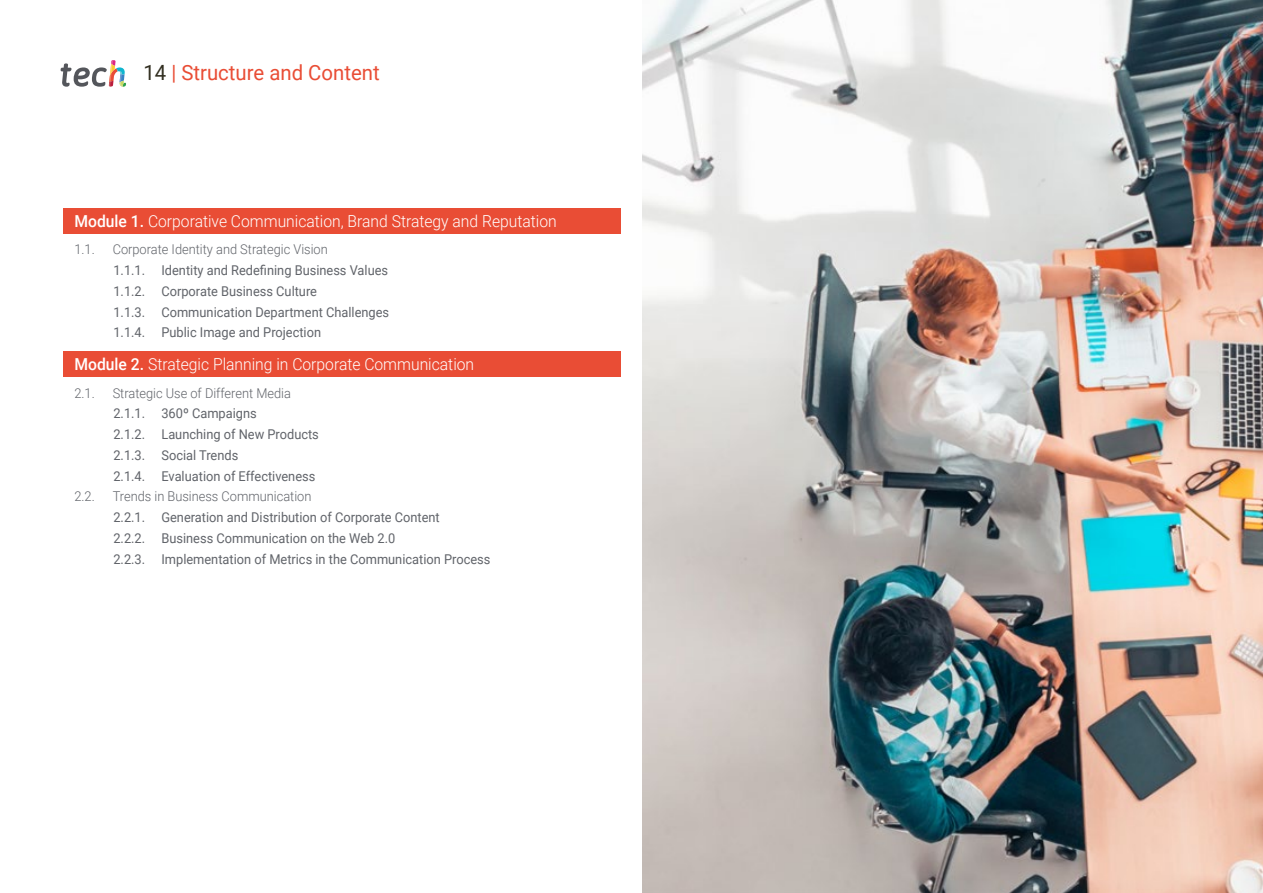
<style>
.page{position:relative;width:1263px;height:893px;background:#fff}
.page>*{position:absolute;margin:0;border:0;box-sizing:border-box;transform-origin:0 0}
.t1{font:21px "Roboto";color:#e94d35}
.t2{font:300 16.5px "Roboto";color:#fff;scale:.95 1}
.t3{font:13.5px/20.7px "Roboto";color:#61646a;scale:.95 1}
.t4{font:300 13.5px "Roboto";color:#61646a;scale:.95 1}
.s1{color:#312e20}
.s2{font-weight:500}
</style>
<div class="page">
<svg style="left:61px;top:60px;width:65px;height:27px"></svg>
<div style="left:63px;top:208px;width:558px;height:25px;background:#e94d35"></div>
<div style="left:63px;top:352px;width:558px;height:25px;background:#e94d35"></div>
<img style="left:642px;top:0;width:621px;height:893px">
<h1 class="t1" style="left:144px;top:57px;width:238px"><span class="s1">14</span> | Structure and Content</h1>
<p class="t2" style="left:74px;top:210px;width:509px"><span class="s2">Module 1.</span> Corporative Communication, Brand Strategy and Reputation</p>
<p class="t4" style="left:74px;top:240px;width:23px">1.1.</p>
<p class="t4" style="left:113px;top:240px;width:228px">Corporate Identity and Strategic Vision</p>
<p class="t3" style="left:113px;top:259px;width:292px">1.1.1. Identity and Redefining Business Values 1.1.2. Corporate Business Culture<br>1.1.3. Communication Department Challenges 1.1.4. Public Image and Projection</p>
<p class="t2" style="left:74px;top:353px;width:422px"><span class="s2">Module 2.</span> Strategic Planning in Corporate Communication</p>
<p class="t4" style="left:74px;top:383px;width:23px">2.1.</p>
<p class="t4" style="left:113px;top:383px;width:189px">Strategic Use of Different Media</p>
<p class="t3" style="left:113px;top:403px;width:218px">2.1.1. 360º Campaigns<br>2.1.2. Launching of New Products<br>2.1.3. Social Trends<br>2.1.4. Evaluation of Effectiveness</p>
<p class="t4" style="left:74px;top:487px;width:23px">2.2.</p>
<p class="t4" style="left:113px;top:487px;width:211px">Trends in Business Communication</p>
<p class="t3" style="left:113px;top:506px;width:398px">2.2.1. Generation and Distribution of Corporate Content<br>2.2.2. Business Communication on the Web 2.0<br>2.2.3. Implementation of Metrics in the Communication Process</p>
</div>
